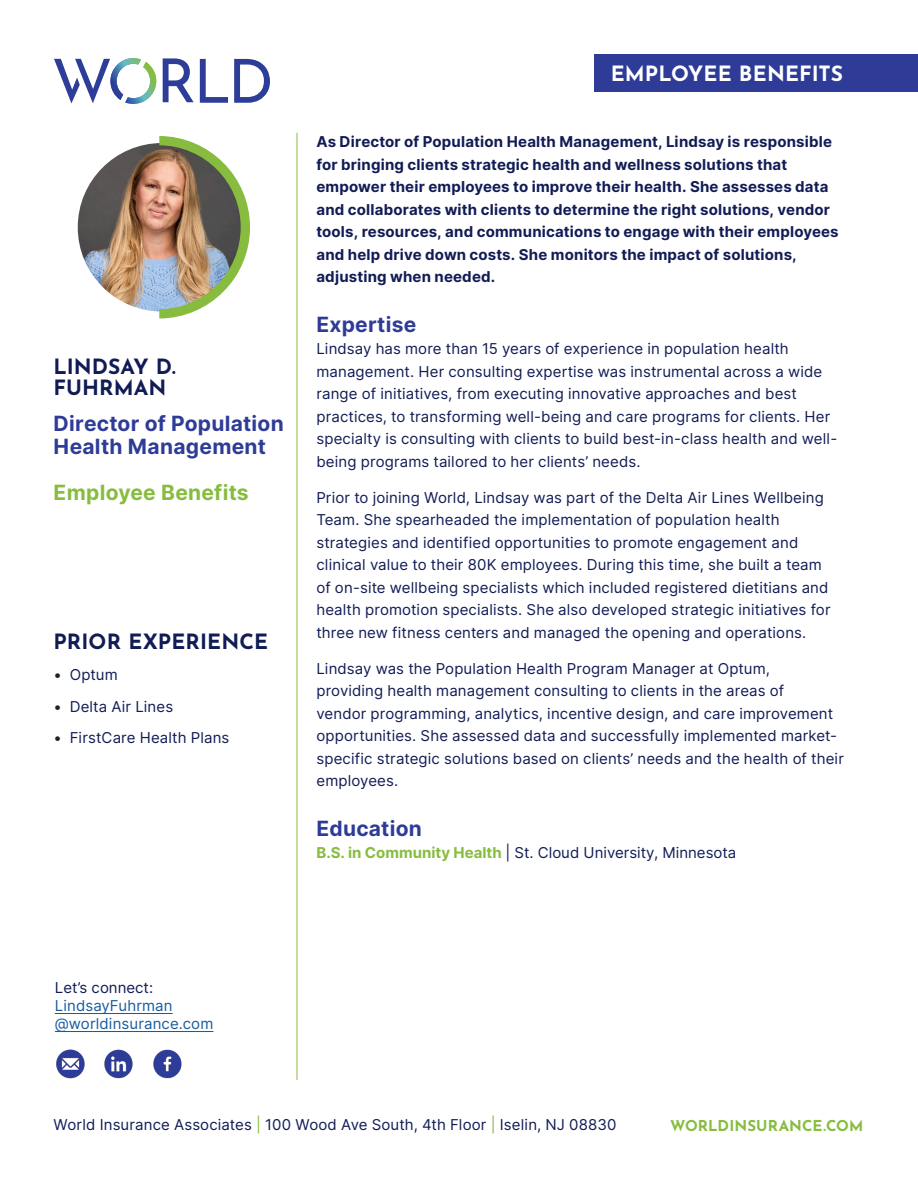
<style>
.page{position:relative;width:918px;height:1188px;background:#fff}
.page>*{position:absolute;margin:0;border:0;box-sizing:border-box;transform-origin:0 0}
.t1{font:700 21px/22.5px "Inter";letter-spacing:.015em;color:#2e3c98}
.t2{font:700 21px/21px "Josefin Sans";letter-spacing:.005em;color:#111c55}
.t3{font:700 21px "Josefin Sans";letter-spacing:.005em;color:#fff}
.t4{font:700 21px "Inter";letter-spacing:.015em;color:#87bc3f}
.t5{font:15px/22.5px "Inter";letter-spacing:.01em;color:#111c55}
.t6{font:700 15px/22.5px "Inter";letter-spacing:.01em;color:#111c55}
.t7{font:15px "Inter";letter-spacing:.01em;color:#175d9e}
.t8{font:700 15px "Josefin Sans";letter-spacing:.005em;color:#87bc3f}
.s1{color:#231f20}
.s2{font-weight:700;color:#87bc3f}
.s3{color:#87bc3f}
</style>
<div class="page">
<svg style="left:200px;top:59px;width:28px;height:44px"></svg>
<svg style="left:163px;top:58px;width:31px;height:44px"></svg>
<svg style="left:234px;top:59px;width:36px;height:44px"></svg>
<svg style="left:54px;top:58px;width:102px;height:46px"></svg>
<div style="left:594px;top:54px;width:324px;height:38px;background:#2e3c98"></div>
<hr style="left:297px;top:133px;width:1px;height:947px;background:#87bc3f">
<img style="left:78px;top:143px;width:168px;height:169px;border-radius:84px">
<img style="left:159px;top:136px;width:91px;height:183px">
<img style="left:56px;top:1049px;width:29px;height:30px">
<img style="left:104px;top:1049px;width:29px;height:30px">
<img style="left:153px;top:1049px;width:29px;height:30px">
<hr style="left:55px;top:1013px;width:118px;height:1px;background:#175d9e">
<hr style="left:55px;top:1031px;width:158px;height:1px;background:#175d9e">
<p class="t2" style="left:54px;top:355px;width:124px">LINDSAY D.<br>FUHRMAN</p>
<p class="t1" style="left:54px;top:412px;width:232px">Director of Population<br>Health Management</p>
<p class="t4" style="left:54px;top:477px;width:197px">Employee Benefits</p>
<p class="t2" style="left:54px;top:629px;width:216px">PRIOR EXPERIENCE</p>
<p class="t5" style="left:54px;top:663px;width:66px"><span class="s1">•</span> Optum</p>
<p class="t5" style="left:54px;top:695px;width:121px"><span class="s1">•</span> Delta Air Lines</p>
<p class="t5" style="left:54px;top:726px;width:177px"><span class="s1">•</span> FirstCare Health Plans</p>
<h1 class="t3" style="left:611px;top:58px;width:234px">EMPLOYEE BENEFITS</h1>
<p class="t6" style="left:316px;top:130px;width:524px">As Director of Population Health Management, Lindsay is responsible for bringing clients strategic health and wellness solutions that empower their employees to improve their health. She assesses data and collaborates with clients to determine the right solutions, vendor tools, resources, and communications to engage with their employees and help drive down costs. She monitors the impact of solutions, adjusting when needed.</p>
<p class="t1" style="left:316px;top:313px;width:101px">Expertise</p>
<p class="t5" style="left:316px;top:337px;width:522px">Lindsay has more than 15 years of experience in population health management. Her consulting expertise was instrumental across a wide range of initiatives, from executing innovative approaches and best practices, to transforming well-being and care programs for clients. Her specialty is consulting with clients to build best-in-class health and well&shy;being programs tailored to her clients’ needs.</p>
<p class="t5" style="left:316px;top:486px;width:516px">Prior to joining World, Lindsay was part of the Delta Air Lines Wellbeing Team. She spearheaded the implementation of population health strategies and identified opportunities to promote engagement and clinical value to their 80K employees. During this time, she built a team of on-site wellbeing specialists which included registered dietitians and health promotion specialists. She also developed strategic initiatives for three new fitness centers and managed the opening and operations.</p>
<p class="t5" style="left:316px;top:657px;width:529px">Lindsay was the Population Health Program Manager at Optum,<br>providing health management consulting to clients in the areas of<br>vendor programming, analytics, incentive design, and care improvement opportunities. She assessed data and successfully implemented market&shy;specific strategic solutions based on clients’ needs and the health of their employees.</p>
<p class="t1" style="left:316px;top:817px;width:107px">Education</p>
<p class="t5" style="left:316px;top:841px;width:421px"><span class="s2">B.S. in Community Health</span> | St. Cloud University, Minnesota</p>
<p class="t5" style="left:55px;top:975px;width:100px">Let’s connect:</p>
<p class="t7" style="left:55px;top:994px;width:119px">LindsayFuhrman</p>
<p class="t7" style="left:55px;top:1012px;width:160px">@worldinsurance.com</p>
<p class="t5" style="left:54px;top:1113px;width:564px">World Insurance Associates <span class="s3">|</span> 100 Wood Ave South, 4th Floor <span class="s3">|</span> Iselin, NJ 08830</p>
<p class="t8" style="left:670px;top:1114px;width:195px">WORLDINSURANCE.COM</p>
</div>
